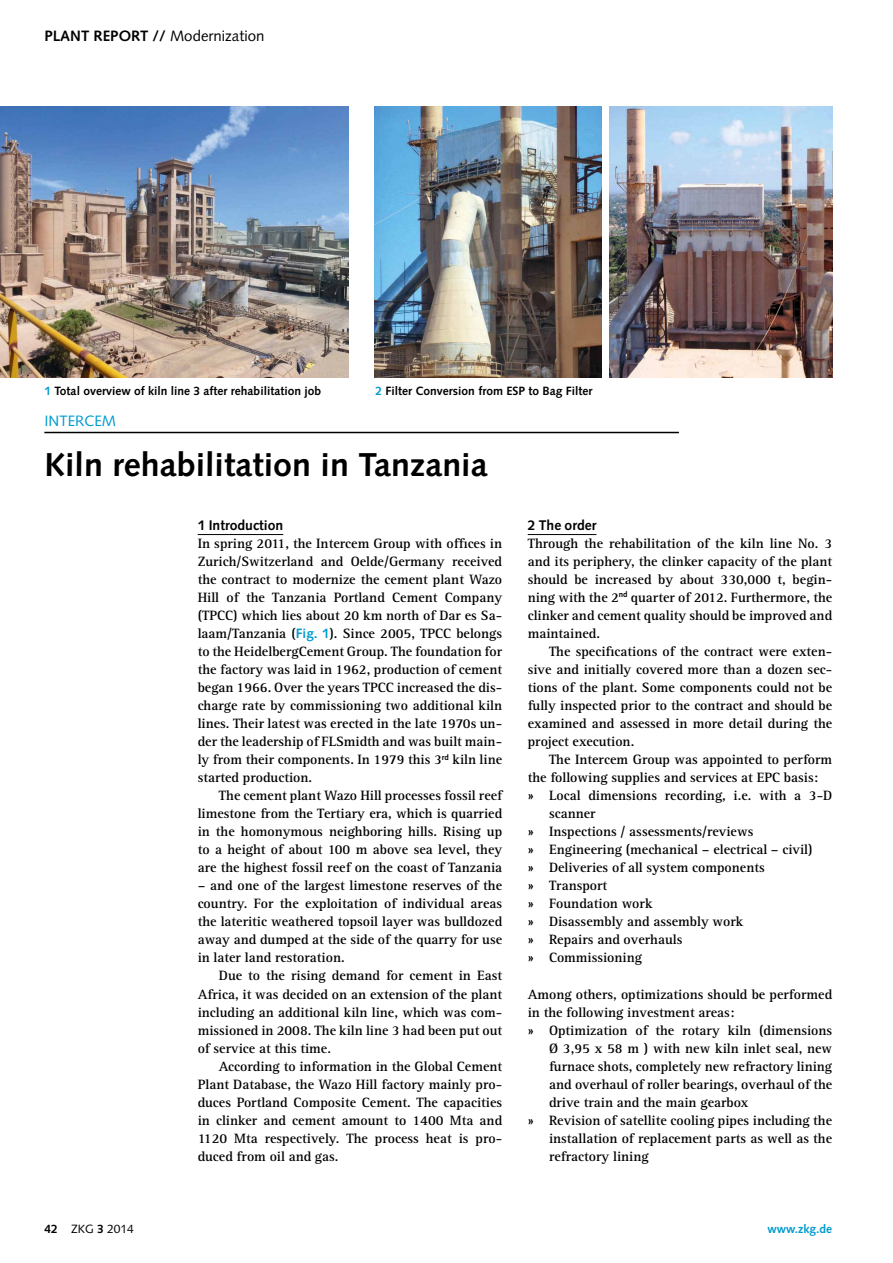
<style>
.page{position:relative;width:893px;height:1263px;background:#fff}
.page>*{position:absolute;margin:0;border:0;box-sizing:border-box;transform-origin:0 0}
.t1{font:700 33px "Syntax LT Std";color:#000}
.t2{font:700 15px "Syntax LT Std";color:#000}
.t3{font:15px "Syntax LT Std";color:#009bcf}
.t4{font:700 13.95px/18px "Rotis Serif Std";color:#000;text-align:justify}
.t5{font:700 13.95px "Syntax LT Std";color:#000}
.t6{font:700 12px "Syntax LT Std";color:#000}
.t7{font:12px "Syntax LT Std";color:#000}
.t8{font:700 12px "Syntax LT Std";color:#009bcf}
.s1{font-weight:400}
.s2{color:#009bcf}
.s3{font-family:"Syntax LT Std";font-size:13.5px;color:#009bcf}
.s4{font-weight:700}
</style>
<div class="page">
<img style="left:0;top:107px;width:348px;height:270px">
<img style="left:374px;top:107px;width:228px;height:270px">
<img style="left:609px;top:107px;width:223px;height:270px">
<hr style="left:198px;top:534px;width:85px;height:1px;background:#000">
<hr style="left:528px;top:534px;width:68px;height:1px;background:#000">
<hr style="left:44px;top:432px;width:635px;height:1px;background:#000">
<p class="t2" style="left:44px;top:28px;width:222px">PLANT REPORT // <span class="s1">Modernization</span></p>
<p class="t6" style="left:44px;top:384px;width:278px"><span class="s2">1</span> Total overview of kiln line 3 after rehabilitation job</p>
<p class="t6" style="left:375px;top:384px;width:219px"><span class="s2">2</span> Filter Conversion from ESP to Bag Filter</p>
<p class="t3" style="left:44px;top:412px;width:73px">INTERCEM</p>
<h1 class="t1" style="left:44px;top:446px;width:445px">Kiln rehabilitation in Tanzania</h1>
<p class="t5" style="left:198px;top:517px;width:87px">1 Introduction</p>
<p class="t4" style="left:198px;top:534px;width:306px">In spring 2011, the Intercem Group with offices in Zurich/Switzerland and Oelde/Germany received the contract to modernize the cement plant Wazo Hill of the Tanzania Portland Cement Company (TPCC) which lies about 20 km north of Dar es Sa&shy;laam/Tanzania (<span class="s3">Fig. 1</span>). Since 2005, TPCC belongs to the HeidelbergCement Group. The foundation for the factory was laid in 1962, production of cement began 1966. Over the years TPCC increased the dis&shy;charge rate by commissioning two additional kiln lines. Their latest was erected in the late 1970s un&shy;der the leadership of FLSmidth and was built main&shy;ly from their components. In 1979 this 3<sup>rd</sup> kiln line started production.</p>
<p class="t4" style="left:198px;top:787px;width:306px;text-indent:21px">The cement plant Wazo Hill processes fossil reef limestone from the Tertiary era, which is quarried in the homonymous neighboring hills. Rising up to a height of about 100 m above sea level, they are the highest fossil reef on the coast of Tanzania</p>
<p class="t4" style="left:198px;top:877px;width:306px">– and one of the largest limestone reserves of the country. For the exploitation of individual areas the lateritic weathered topsoil layer was bulldozed away and dumped at the side of the quarry for use in later land restoration.</p>
<p class="t4" style="left:198px;top:967px;width:306px;text-indent:21px">Due to the rising demand for cement in East Africa, it was decided on an extension of the plant including an additional kiln line, which was com&shy;missioned in 2008. The kiln line 3 had been put out of service at this time.</p>
<p class="t4" style="left:198px;top:1057px;width:306px;text-indent:21px">According to information in the Global Cement Plant Database, the Wazo Hill factory mainly pro&shy;duces Portland Composite Cement. The capacities in clinker and cement amount to 1400 Mta and 1120 Mta respectively. The process heat is pro&shy;duced from oil and gas.</p>
<p class="t5" style="left:528px;top:517px;width:70px">2 The order</p>
<p class="t4" style="left:528px;top:534px;width:306px">Through the rehabilitation of the kiln line No. 3 and its periphery, the clinker capacity of the plant should be increased by about 330,000 t, begin&shy;ning with the 2<sup>nd</sup> quarter of 2012. Furthermore, the clinker and cement quality should be improved and maintained.</p>
<p class="t4" style="left:528px;top:642px;width:306px;text-indent:21px">The specifications of the contract were exten&shy;sive and initially covered more than a dozen sec&shy;tions of the plant. Some components could not be fully inspected prior to the contract and should be examined and assessed in more detail during the project execution.</p>
<p class="t4" style="left:549px;top:751px;width:285px">The Intercem Group was appointed to perform</p>
<p class="t4" style="left:528px;top:769px;width:292px">the following supplies and services at EPC basis:</p>
<p class="t4" style="left:528px;top:787px;width:306px">» Local dimensions recording, i.e. with a 3-D</p>
<p class="t4" style="left:549px;top:805px;width:48px">scanner</p>
<p class="t4" style="left:528px;top:823px;width:227px">» Inspections / assessments/reviews</p>
<p class="t4" style="left:528px;top:841px;width:286px">» Engineering (mechanical – electrical – civil)</p>
<p class="t4" style="left:528px;top:859px;width:238px">» Deliveries of all system components</p>
<p class="t4" style="left:528px;top:877px;width:81px">» Transport</p>
<p class="t4" style="left:528px;top:895px;width:126px">» Foundation work</p>
<p class="t4" style="left:528px;top:913px;width:217px">» Disassembly and assembly work</p>
<p class="t4" style="left:528px;top:931px;width:156px">» Repairs and overhauls</p>
<p class="t4" style="left:528px;top:949px;width:116px">» Commissioning</p>
<p class="t4" style="left:528px;top:985px;width:306px">Among others, optimizations should be performed</p>
<p class="t4" style="left:528px;top:1003px;width:208px">in the following investment areas:</p>
<p class="t4" style="left:528px;top:1021px;width:306px">» Optimization of the rotary kiln (dimensions</p>
<p class="t4" style="left:549px;top:1039px;width:285px">Ø 3,95 x 58 m ) with new kiln inlet seal, new</p>
<p class="t4" style="left:549px;top:1057px;width:285px">furnace shots, completely new refractory lining</p>
<p class="t4" style="left:549px;top:1075px;width:285px">and overhaul of roller bearings, overhaul of the</p>
<p class="t4" style="left:549px;top:1093px;width:201px">drive train and the main gearbox</p>
<p class="t4" style="left:528px;top:1111px;width:306px">» Revision of satellite cooling pipes including the</p>
<p class="t4" style="left:549px;top:1129px;width:285px">installation of replacement parts as well as the</p>
<p class="t4" style="left:549px;top:1147px;width:101px">refractory lining</p>
<p class="t7" style="left:44px;top:1221px;width:91px"><span class="s4">42</span> ZKG <span class="s4">3</span> 2014</p>
<p class="t8" style="left:767px;top:1222px;width:66px">www.zkg.de</p>
</div>
